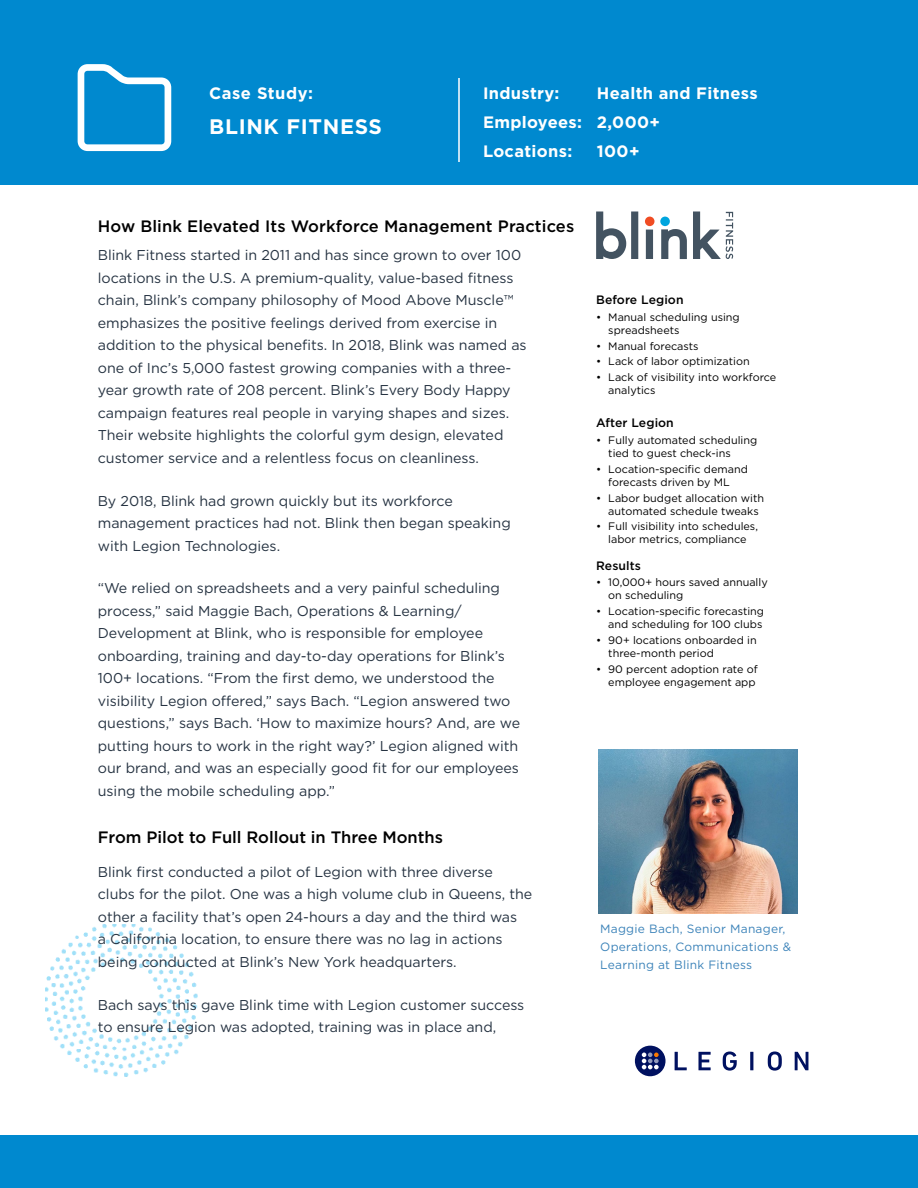
<style>
.page{position:relative;width:918px;height:1188px;background:#fff}
.page>*{position:absolute;margin:0;border:0;box-sizing:border-box;transform-origin:0 0}
.t1{font:700 21px "Gotham";letter-spacing:.03em;color:#fff}
.t2{font:500 16.5px "Gotham";letter-spacing:-.005em;color:#000}
.t3{font:700 16.5px/29.2px "Gotham";letter-spacing:.02em;color:#fff}
.t4{font:14.25px/22.5px "Gotham";letter-spacing:-.005em;color:#263342}
.t5{font:500 12.15px "Gotham";letter-spacing:.005em;color:#000}
.t6{font:12px/18px "Gotham";letter-spacing:.02em;color:#3c83b9}
.t7{font:10.8px/13px "Gotham";color:#000}
</style>
<div class="page">
<img style="left:45px;top:924px;width:153px;height:153px">
<div style="left:0;top:0;width:918px;height:184px;background:#0089cf"></div>
<hr style="left:458px;top:78px;width:2px;height:84px;background:#fff">
<div style="left:1px;top:1136px;width:917px;height:52px;background:#0089cf"></div>
<svg style="left:78px;top:64px;width:93px;height:87px"></svg>
<svg style="left:675px;top:1052px;width:12px;height:18px"></svg>
<svg style="left:698px;top:1052px;width:13px;height:18px"></svg>
<svg style="left:723px;top:1052px;width:14px;height:19px"></svg>
<hr style="left:750px;top:1052px;width:3px;height:18px;background:#001160">
<svg style="left:768px;top:1052px;width:14px;height:19px"></svg>
<svg style="left:795px;top:1052px;width:13px;height:18px"></svg>
<div style="left:635px;top:1046px;width:31px;height:30px;background:#001160;border-radius:50%"></div>
<svg style="left:642px;top:1053px;width:17px;height:16px"></svg>
<img style="left:599px;top:749px;width:199px;height:164px">
<svg style="left:596px;top:212px;width:137px;height:47px"></svg>
<div style="left:645px;top:217px;width:9px;height:9px;background:#f04c23;border-radius:50%"></div>
<div style="left:660px;top:217px;width:10px;height:9px;background:#00a5de;border-radius:50%"></div>
<p class="t3" style="left:209px;top:78px;width:105px">Case Study:</p>
<h1 class="t1" style="left:209px;top:113px;width:174px">BLINK FITNESS</h1>
<p class="t3" style="left:483px;top:78px;width:276px;text-indent:114px">Health and Fitness<br>Employees: 2,000+<br>Locations:</p>
<p class="t3" style="left:483px;top:78px;width:78px">Industry:</p>
<p class="t3" style="left:597px;top:137px;width:44px">100+</p>
<p class="t2" style="left:98px;top:215px;width:478px">How Blink Elevated Its Workforce Management Practices</p>
<p class="t4" style="left:98px;top:244px;width:430px">Blink Fitness started in 2011 and has since grown to over 100 locations in the U.S. A premium-quality, value-based fitness chain, Blink’s company philosophy of Mood Above Muscle™ emphasizes the positive feelings derived from exercise in addition to the physical benefits. In 2018, Blink was named as one of Inc’s 5,000 fastest growing companies with a three&shy;year growth rate of 208 percent. Blink’s Every Body Happy campaign features real people in varying shapes and sizes.<br>Their website highlights the colorful gym design, elevated customer service and a relentless focus on cleanliness.</p>
<p class="t4" style="left:98px;top:489px;width:414px">By 2018, Blink had grown quickly but its workforce management practices had not. Blink then began speaking with Legion Technologies.</p>
<p class="t4" style="left:98px;top:577px;width:424px">“We relied on spreadsheets and a very painful scheduling process,” said Maggie Bach, Operations &amp; Learning/ Development at Blink, who is responsible for employee onboarding, training and day-to-day operations for Blink’s 100+ locations. “From the first demo, we understood the visibility Legion offered,” says Bach. “Legion answered two questions,” says Bach. ‘How to maximize hours? And, are we putting hours to work in the right way?’ Legion aligned with our brand, and was an especially good fit for our employees using the mobile scheduling app.”</p>
<p class="t2" style="left:98px;top:827px;width:347px">From Pilot to Full Rollout in Three Months</p>
<p class="t4" style="left:98px;top:860px;width:436px">Blink first conducted a pilot of Legion with three diverse clubs for the pilot. One was a high volume club in Queens, the other a facility that’s open 24-hours a day and the third was<br>a California location, to ensure there was no lag in actions being conducted at Blink’s New York headquarters.</p>
<p class="t4" style="left:98px;top:993px;width:428px">Bach says this gave Blink time with Legion customer success to ensure Legion was adopted, training was in place and,</p>
<p class="t5" style="left:596px;top:291px;width:89px">Before Legion</p>
<p class="t7" style="left:608px;top:310px;width:133px;text-indent:-12px">• Manual scheduling using spreadsheets</p>
<p class="t7" style="left:596px;top:339px;width:104px">• Manual forecasts</p>
<p class="t7" style="left:596px;top:355px;width:155px">• Lack of labor optimization</p>
<p class="t7" style="left:608px;top:370px;width:170px;text-indent:-12px">• Lack of visibility into workforce analytics</p>
<p class="t5" style="left:596px;top:415px;width:79px">After Legion</p>
<p class="t7" style="left:608px;top:434px;width:150px;text-indent:-12px">• Fully automated scheduling tied to guest check-ins</p>
<p class="t7" style="left:596px;top:462px;width:153px;text-align:center">• Location-specific demand forecasts driven by ML</p>
<p class="t7" style="left:608px;top:491px;width:157px;text-indent:-12px">• Labor budget allocation with automated schedule tweaks</p>
<p class="t7" style="left:596px;top:520px;width:163px;text-align:center">• Full visibility into schedules, labor metrics, compliance</p>
<p class="t5" style="left:596px;top:558px;width:46px">Results</p>
<p class="t7" style="left:608px;top:576px;width:161px;text-indent:-12px">• 10,000+ hours saved annually on scheduling</p>
<p class="t7" style="left:596px;top:605px;width:170px;text-align:right">• Location-specific forecasting and scheduling for 100 clubs</p>
<p class="t7" style="left:608px;top:633px;width:150px;text-indent:-12px">• 90+ locations onboarded in three-month period</p>
<p class="t7" style="left:596px;top:662px;width:163px;text-align:right">• 90 percent adoption rate of employee engagement app</p>
<p class="t6" style="left:600px;top:919px;width:192px">Maggie Bach, Senior Manager,<br>Operations, Communications &amp;<br>Learning at Blink Fitness</p>
</div>
